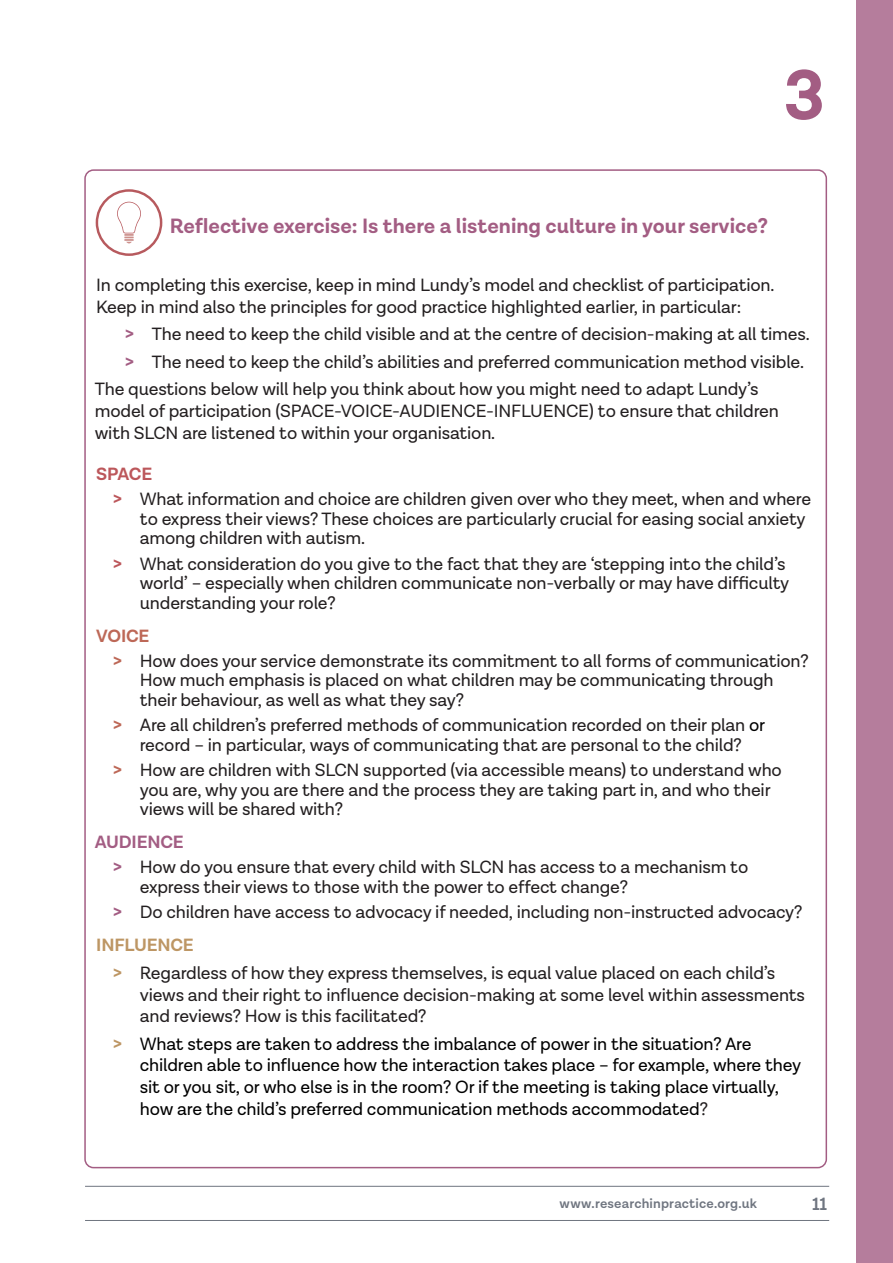
<style>
.page{position:relative;width:893px;height:1263px;background:#fff}
.page>*{position:absolute;margin:0;border:0;box-sizing:border-box;transform-origin:0 0}
.t1{font:700 72px "Lota Grotesque Alt 1";color:#a35d83}
.Heading_3{font:700 21px "Lota Grotesque Alt 1";color:#a35d83}
.List_Paragraph{font:18px/19.4px "Lota Grotesque Alt 1";letter-spacing:-.01em;color:#231f20}
.List_Paragraph-2{font:18px/21.6px "Lota Grotesque Alt 1";letter-spacing:-.01em;color:#000}
.t2{font:700 18px "Lota Grotesque Alt 1";letter-spacing:-.01em;color:#bd9664}
.t3{font:700 18px "Lota Grotesque Alt 1";letter-spacing:-.01em;color:#a35d83}
.t4{font:700 18px "Lota Grotesque Alt 1";letter-spacing:-.02em;color:#bc575b}
.t5{font:700 18px "Lota Grotesque Alt 1";letter-spacing:-.01em;color:#bd6857}
.t6{font:600 18px "Lota Grotesque Alt 1";color:#6f7580}
.t7{font:600 13.5px "Lota Grotesque Alt 1";letter-spacing:.01em;color:#6f7580}
.s1{font-weight:700;color:#a35d83}
.s2{font-weight:700;color:#bc575b}
.s3{font-weight:700;color:#bd6857}
.s4{color:#000}
.s5{font-weight:700;color:#bd9664}
.s6{color:#231f20}
</style>
<div class="page">
<hr style="left:85px;top:1220px;width:744px;height:1px;background:#6f7580">
<hr style="left:85px;top:1186px;width:744px;height:1px;background:#6f7580">
<div style="left:857px;top:0;width:36px;height:1263px;background:#b57d9c"></div>
<svg style="left:96px;top:189px;width:66px;height:67px"></svg>
<p class="t1" style="left:784px;top:54px;width:43px">3</p>
<p class="Heading_3" style="left:170px;top:214px;width:600px">Reflective exercise: Is there a listening culture in your service?</p>
<p class="List_Paragraph" style="left:96px;top:275px;width:680px;line-height:21.6px">In completing this exercise, keep in mind Lundy’s model and checklist of participation.<br>Keep in mind also the principles for good practice highlighted earlier, in particular:</p>
<p class="List_Paragraph" style="left:125px;top:325px;width:686px"><span class="s1">&gt;</span> The need to keep the child visible and at the centre of decision-making at all times.</p>
<p class="List_Paragraph" style="left:125px;top:353px;width:681px"><span class="s1">&gt;</span> The need to keep the child’s abilities and preferred communication method visible.</p>
<p class="List_Paragraph" style="left:95px;top:379px;width:686px;line-height:21.6px">The questions below will help you think about how you might need to adapt Lundy’s model of participation (SPACE-VOICE-AUDIENCE-INFLUENCE) to ensure that children with SLCN are listened to within your organisation.</p>
<p class="t4" style="left:96px;top:464px;width:58px">SPACE</p>
<p class="List_Paragraph" style="left:140px;top:490px;width:673px;text-indent:-27px"><span class="s2">&gt;</span> What information and choice are children given over who they meet, when and where to express their views? These choices are particularly crucial for easing social anxiety among children with autism.</p>
<p class="List_Paragraph" style="left:140px;top:554px;width:651px;text-indent:-27px"><span class="s2">&gt;</span> What consideration do you give to the fact that they are ‘stepping into the child’s world’ – especially when children communicate non-verbally or may have difficulty understanding your role?</p>
<p class="t5" style="left:96px;top:625px;width:55px">VOICE</p>
<p class="List_Paragraph" style="left:140px;top:652px;width:670px;text-indent:-27px"><span class="s3">&gt;</span> How does your service demonstrate its commitment to all forms of communication?<br>How much emphasis is placed on what children may be communicating through their behaviour, as well as what they say?</p>
<p class="List_Paragraph" style="left:113px;top:716px;width:654px;text-align:center"><span class="s3">&gt;</span> Are all children’s preferred methods of communication recorded on their plan <span class="s4">or </span>record – in particular, ways of communicating that are personal to the child?</p>
<p class="List_Paragraph" style="left:140px;top:761px;width:644px;text-indent:-27px"><span class="s3">&gt;</span> How are children with SLCN supported (via accessible means) to understand who you are, why you are there and the process they are taking part in, and who their views will be shared with?</p>
<p class="t3" style="left:95px;top:832px;width:91px">AUDIENCE</p>
<p class="List_Paragraph" style="left:140px;top:858px;width:610px;text-indent:-27px"><span class="s1">&gt;</span> How do you ensure that every child with SLCN has access to a mechanism to express their views to those with the power to effect change?</p>
<p class="List_Paragraph" style="left:113px;top:903px;width:691px"><span class="s1">&gt;</span> Do children have access to advocacy if needed, including non-instructed advocacy?</p>
<p class="t2" style="left:96px;top:935px;width:99px">INFLUENCE</p>
<p class="List_Paragraph" style="left:140px;top:962px;width:667px;line-height:21.6px;text-indent:-27px"><span class="s5">&gt;</span> Regardless of how they express themselves, is equal value placed on each child’s views and their right to influence decision-making at some level within assessments and reviews? How is this facilitated?</p>
<p class="List_Paragraph-2" style="left:140px;top:1033px;width:663px;text-indent:-27px"><span class="s5">&gt;</span> What steps are taken to address the imbalance of power in the situation? Are children able to influence how the interaction takes place – for example, where they sit or you sit, or who else is in the room? Or if the meeting is taking place virtually, how are the child’s preferred communication methods accommodated<span class="s6">?</span></p>
<p class="t7" style="left:560px;top:1195px;width:199px">www.researchinpractice.org.uk</p>
<p class="t6" style="left:812px;top:1193px;width:17px">11</p>
</div>
